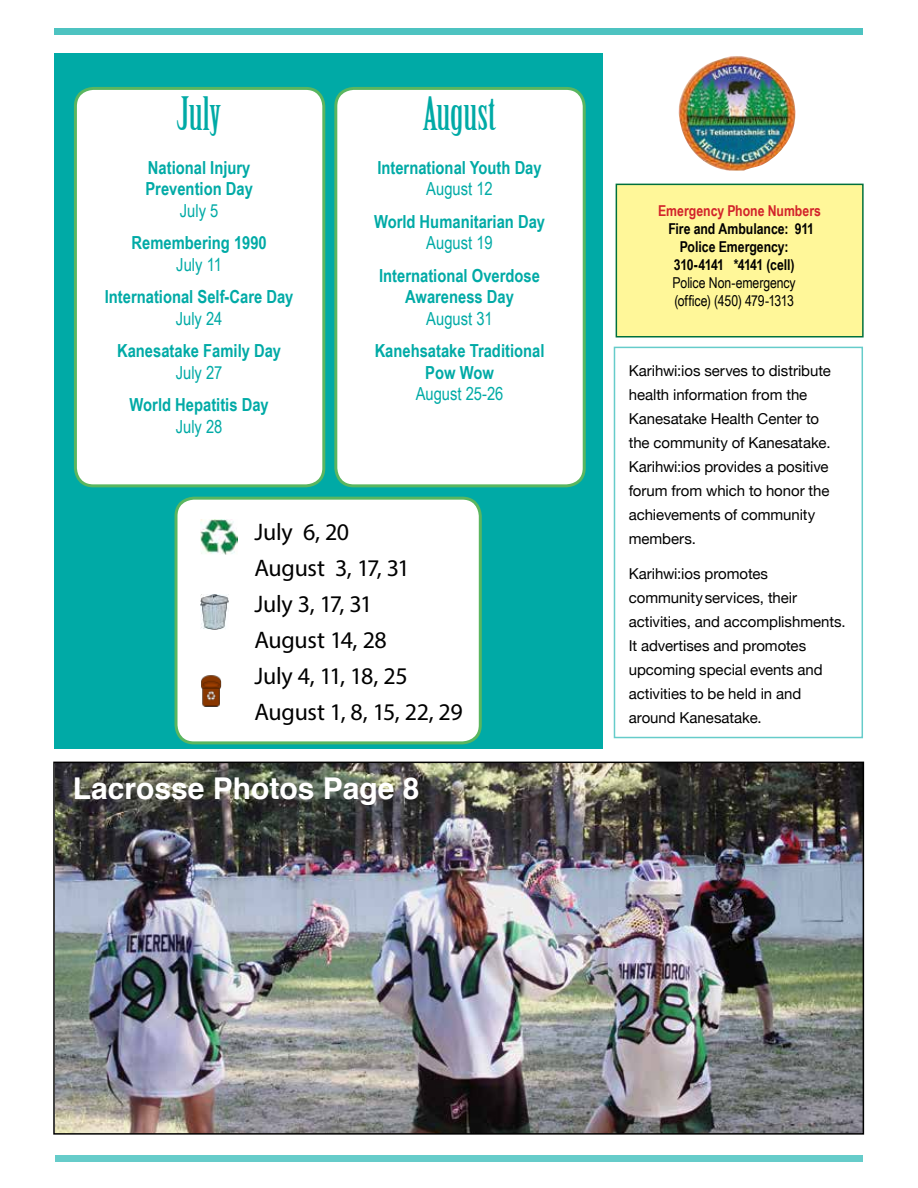
<style>
.page{position:relative;width:918px;height:1188px;background:#fff}
.page>*{position:absolute;margin:0;border:0;box-sizing:border-box;transform-origin:0 0}
.t1{font:45px "Birch Std";color:#00aaa6}
.t2{font:700 30px "Helvetica";color:#fff}
.t3{font:24px/36px "Myriad Pro";letter-spacing:-.015em;color:#000}
.t4{font:700 18px/21.6px "Arial Narrow";color:#00aaa6;text-align:center}
.t5{font:18px "Arial Narrow";color:#00aaa6}
.t6{font:15px/24px "Helvetica Neue";letter-spacing:-.005em;color:#000}
.t7{font:15px/18px "Arial Narrow";letter-spacing:-.005em;color:#000}
.t8{font:700 15px "Arial Narrow";letter-spacing:-.005em;color:#000}
.t9{font:700 15px "Arial Narrow";color:#d2232a}
.t10{font:700 15px "Arial Narrow";letter-spacing:-.04em;color:#000}
</style>
<div class="page">
<div style="left:55px;top:1155px;width:808px;height:7px;background:#66ccca"></div>
<div style="left:55px;top:28px;width:808px;height:6px;background:#4dc3c1"></div>
<div style="left:616px;top:184px;width:247px;height:153px;background:#fff799"></div>
<div style="left:616px;top:184px;width:248px;height:154px;border:2px solid #00703c"></div>
<div style="left:614px;top:347px;width:249px;height:391px;border:2px solid #66ccca"></div>
<img style="left:678px;top:56px;width:118px;height:115px">
<div style="left:54px;top:54px;width:549px;height:695px;background:#00aaa6"></div>
<img style="left:56px;top:765px;width:805px;height:367px">
<div style="left:53px;top:762px;width:811px;height:373px;border:2px solid #000"></div>
<div style="left:75px;top:88px;width:249px;height:398px;background:#fff;border-radius:18px"></div>
<div style="left:74px;top:87px;width:251px;height:400px;border:3px solid #5ab65f;border-radius:18px"></div>
<div style="left:336px;top:88px;width:248px;height:398px;background:#fff;border-radius:18px"></div>
<div style="left:334px;top:87px;width:252px;height:400px;border:3px solid #5ab65f;border-radius:18px"></div>
<div style="left:176px;top:498px;width:304px;height:245px;background:#fff;border-radius:18px"></div>
<img style="left:200px;top:520px;width:38px;height:35px">
<img style="left:200px;top:594px;width:28px;height:36px">
<img style="left:201px;top:675px;width:21px;height:32px">
<div style="left:175px;top:497px;width:307px;height:247px;border:3px solid #5ab65f;border-radius:18px"></div>
<h1 class="t1" style="left:177px;top:89px;width:46px">July</h1>
<p class="t4" style="left:145px;top:156px;width:109px;text-align:left">National Injury<br>Prevention Day</p>
<p class="t5" style="left:180px;top:197px;width:40px">July 5</p>
<p class="t4" style="left:131px;top:231px;width:137px">Remembering 1990</p>
<p class="t5" style="left:176px;top:251px;width:47px">July 11</p>
<p class="t4" style="left:105px;top:285px;width:190px">International Self-Care Day</p>
<p class="t5" style="left:176px;top:305px;width:48px">July 24</p>
<p class="t4" style="left:117px;top:339px;width:166px">Kanesatake Family Day</p>
<p class="t5" style="left:176px;top:359px;width:48px">July 27</p>
<p class="t4" style="left:130px;top:393px;width:141px">World Hepatitis Day</p>
<p class="t5" style="left:176px;top:413px;width:48px">July 28</p>
<h1 class="t1" style="left:423px;top:89px;width:75px">August</h1>
<p class="t4" style="left:377px;top:156px;width:166px">International Youth Day</p>
<p class="t5" style="left:426px;top:176px;width:68px">August 12</p>
<p class="t4" style="left:374px;top:210px;width:173px">World Humanitarian Day</p>
<p class="t5" style="left:426px;top:230px;width:68px">August 19</p>
<p class="t4" style="left:379px;top:264px;width:162px">International Overdose<br>Awareness Day</p>
<p class="t5" style="left:426px;top:305px;width:68px">August 31</p>
<p class="t4" style="left:375px;top:339px;width:171px">Kanehsatake Traditional<br>Pow Wow</p>
<p class="t5" style="left:416px;top:381px;width:89px">August 25-26</p>
<h3 class="t3" style="left:254px;top:514px;width:210px">July 6, 20<br>August 3, 17, 31<br>July 3, 17, 31<br>August 14, 28<br>July 4, 11, 18, 25<br>August 1, 8, 15, 22, 29</h3>
<h2 class="t2" style="left:73px;top:764px;width:348px">Lacrosse Photos Page 8</h2>
<p class="t9" style="left:658px;top:199px;width:164px">Emergency Phone Numbers</p>
<p class="t8" style="left:668px;top:217px;width:147px">Fire and Ambulance: 911</p>
<p class="t8" style="left:680px;top:235px;width:110px">Police Emergency:</p>
<p class="t10" style="left:674px;top:253px;width:122px">310-4141 *4141 (cell)</p>
<p class="t7" style="left:673px;top:273px;width:125px">Police Non-emergency (office) (450) 479-1313</p>
<p class="t6" style="left:629px;top:360px;width:204px">Karihwi:ios serves to distribute health information from the<br>Kanesatake Health Center to the community of Kanesatake.<br>Karihwi:ios provides a positive forum from which to honor the achievements of community members.</p>
<p class="t6" style="left:629px;top:563px;width:218px">Karihwi:ios promotes community services, their activities, and accomplishments.<br>It advertises and promotes upcoming special events and activities to be held in and around Kanesatake.</p>
</div>
